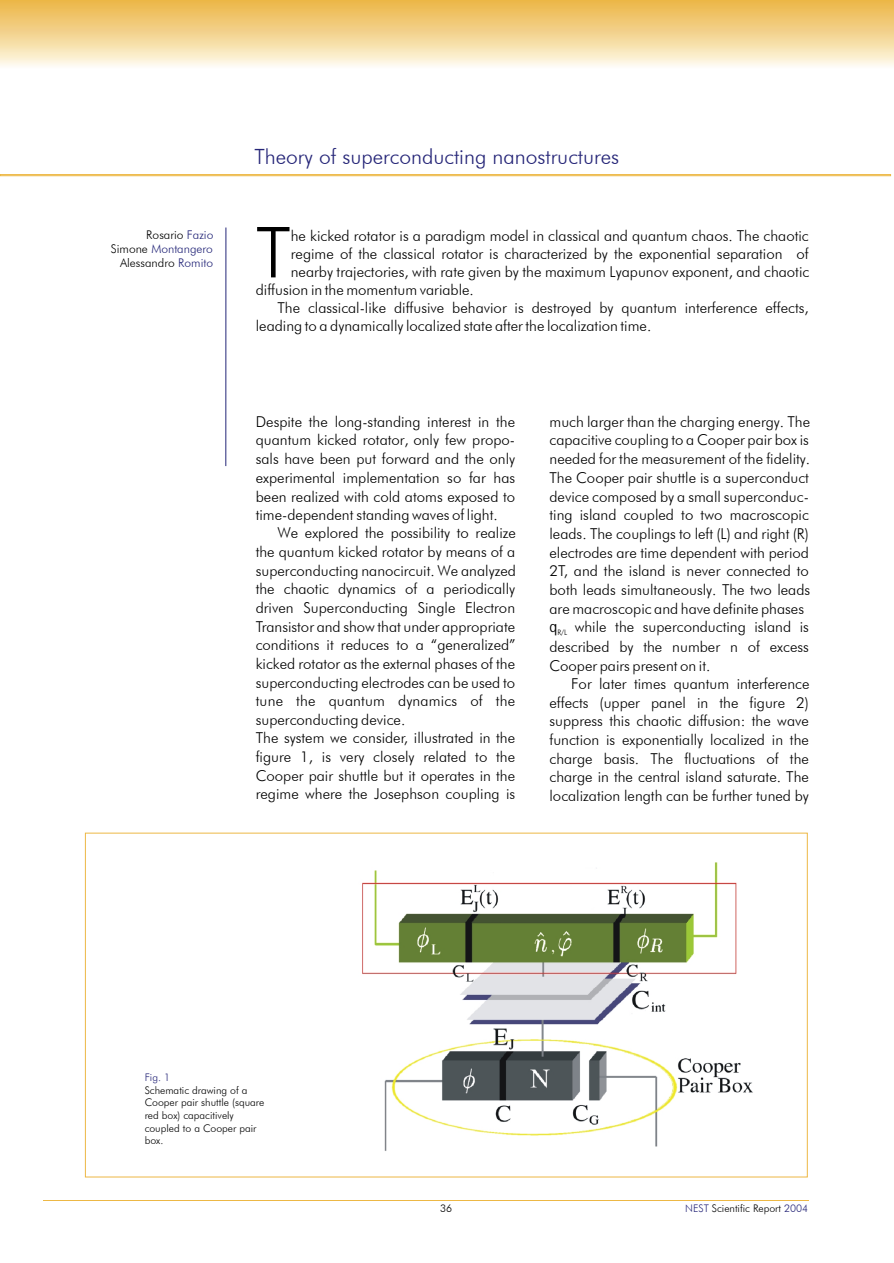
<style>
.page{position:relative;width:894px;height:1263px;background:#fff}
.page>*{position:absolute;margin:0;border:0;box-sizing:border-box;transform-origin:0 0}
.t1{font:70.5px "Futura Lt BT";color:#000}
.t2{font:700 21px "Futura Lt BT";color:#262678}
.t3{font:15px/18px "Futura Lt BT";color:#000}
.t4{font:12px/14.4px "Futura Lt BT";color:#000;text-align:right}
.t5{font:10.5px/12.6px "Futura Lt BT";color:#000}
.t6{font:10.5px "Futura Lt BT";color:#262678}
.t7{font:7.5px "Futura Lt BT";color:#000}
.s1{color:#242678}
.s2{color:#262678}
</style>
<div class="page">
<div style="left:0;top:174px;width:891px;height:2px;border:1px solid #edb845"></div>
<img style="left:362px;top:862px;width:391px;height:289px">
<img style="left:0;top:1px;width:894px;height:65px">
<hr style="left:43px;top:1200px;width:765px;height:1px;background:#edb845">
<hr style="left:226px;top:228px;width:1px;height:238px;background:#242678">
<p class="t4" style="left:111px;top:228px;width:104px">Rosario <span class="s1">Fazio<br></span>Simone <span class="s1">Montangero<br></span>Alessandro <span class="s1">Romito</span></p>
<h2 class="t2" style="left:254px;top:148px;width:366px">Theory of superconducting nanostructures</h2>
<h1 class="t1" style="left:256px;top:224px;width:37px">T</h1>
<p class="t3" style="left:291px;top:229px;width:519px">he kicked rotator is a paradigm model in classical and quantum chaos. The chaotic regime of the classical rotator is characterized by the exponential separation of</p>
<p class="t3" style="left:256px;top:265px;width:555px;text-indent:35px">nearby trajectories, with rate given by the maximum Lyapunov exponent, and chaotic diffusion in the momentum variable.</p>
<p class="t3" style="left:256px;top:300px;width:554px;text-indent:22px">The classical-like diffusive behavior is destroyed by quantum interference effects, leading to a dynamically localized state after the localization time.</p>
<p class="t3" style="left:256px;top:414px;width:261px">Despite the long-standing interest in the</p>
<p class="t3" style="left:550px;top:414px;width:262px">much larger than the charging energy. The</p>
<p class="t3" style="left:256px;top:433px;width:261px">quantum kicked rotator, only few propo-</p>
<p class="t3" style="left:550px;top:433px;width:261px">capacitive coupling to a Cooper pair box is</p>
<p class="t3" style="left:256px;top:451px;width:261px">sals have been put forward and the only</p>
<p class="t3" style="left:550px;top:451px;width:262px">needed for the measurement of the fidelity.</p>
<p class="t3" style="left:256px;top:470px;width:261px">experimental implementation so far has</p>
<p class="t3" style="left:550px;top:470px;width:261px">The Cooper pair shuttle is a superconduct</p>
<p class="t3" style="left:256px;top:489px;width:261px">been realized with cold atoms exposed to</p>
<p class="t3" style="left:550px;top:489px;width:261px">device composed by a small superconduc-</p>
<p class="t3" style="left:256px;top:507px;width:244px">time-dependent standing waves of light.</p>
<p class="t3" style="left:550px;top:507px;width:261px">ting island coupled to two macroscopic</p>
<p class="t3" style="left:277px;top:525px;width:240px">We explored the possibility to realize</p>
<p class="t3" style="left:550px;top:526px;width:261px">leads. The couplings to left (L) and right (R)</p>
<p class="t3" style="left:256px;top:544px;width:261px">the quantum kicked rotator by means of a</p>
<p class="t3" style="left:550px;top:545px;width:261px">electrodes are time dependent with period</p>
<p class="t3" style="left:256px;top:563px;width:262px">superconducting nanocircuit. We analyzed</p>
<p class="t3" style="left:550px;top:563px;width:261px">2T, and the island is never connected to</p>
<p class="t3" style="left:256px;top:581px;width:261px">the chaotic dynamics of a periodically</p>
<p class="t3" style="left:550px;top:582px;width:262px">both leads simultaneously. The two leads</p>
<p class="t3" style="left:256px;top:600px;width:261px">driven Superconducting Single Electron</p>
<p class="t3" style="left:550px;top:601px;width:256px">are macroscopic and have definite phases</p>
<p class="t3" style="left:256px;top:619px;width:261px">Transistor and show that under appropriate</p>
<p class="t3" style="left:550px;top:619px;width:261px">❑ while the superconducting island is</p>
<p class="t7" style="left:557px;top:630px;width:12px">R/L</p>
<p class="t3" style="left:256px;top:637px;width:261px">conditions it reduces to a “generalized”</p>
<p class="t3" style="left:550px;top:639px;width:261px">described by the number n of excess</p>
<p class="t3" style="left:256px;top:656px;width:261px">kicked rotator as the external phases of the</p>
<p class="t3" style="left:550px;top:658px;width:162px">Cooper pairs present on it.</p>
<p class="t3" style="left:256px;top:675px;width:261px">superconducting electrodes can be used to</p>
<p class="t3" style="left:571px;top:676px;width:240px">For later times quantum interference</p>
<p class="t3" style="left:256px;top:694px;width:261px">tune the quantum dynamics of the</p>
<p class="t3" style="left:550px;top:695px;width:261px">effects (upper panel in the figure 2)</p>
<p class="t3" style="left:256px;top:712px;width:151px">superconducting device.</p>
<p class="t3" style="left:550px;top:713px;width:261px">suppress this chaotic diffusion: the wave</p>
<p class="t3" style="left:256px;top:730px;width:261px">The system we consider, illustrated in the</p>
<p class="t3" style="left:550px;top:732px;width:261px">function is exponentially localized in the</p>
<p class="t3" style="left:256px;top:749px;width:261px">figure 1, is very closely related to the</p>
<p class="t3" style="left:550px;top:751px;width:261px">charge basis. The fluctuations of the</p>
<p class="t3" style="left:256px;top:768px;width:261px">Cooper pair shuttle but it operates in the</p>
<p class="t3" style="left:550px;top:770px;width:261px">charge in the central island saturate. The</p>
<p class="t3" style="left:256px;top:786px;width:261px">regime where the Josephson coupling is</p>
<p class="t3" style="left:550px;top:788px;width:261px">localization length can be further tuned by</p>
<p class="t6" style="left:145px;top:1073px;width:27px">Fig. 1</p>
<p class="t5" style="left:145px;top:1085px;width:121px">Schematic drawing of a<br>Cooper pair shuttle (square red box) capacitively coupled to a Cooper pair box.</p>
<p class="t5" style="left:440px;top:1202px;width:14px">36</p>
<p class="t5" style="left:685px;top:1202px;width:125px"><span class="s2">NEST</span> Scientific Report <span class="s2">2004</span></p>
</div>
